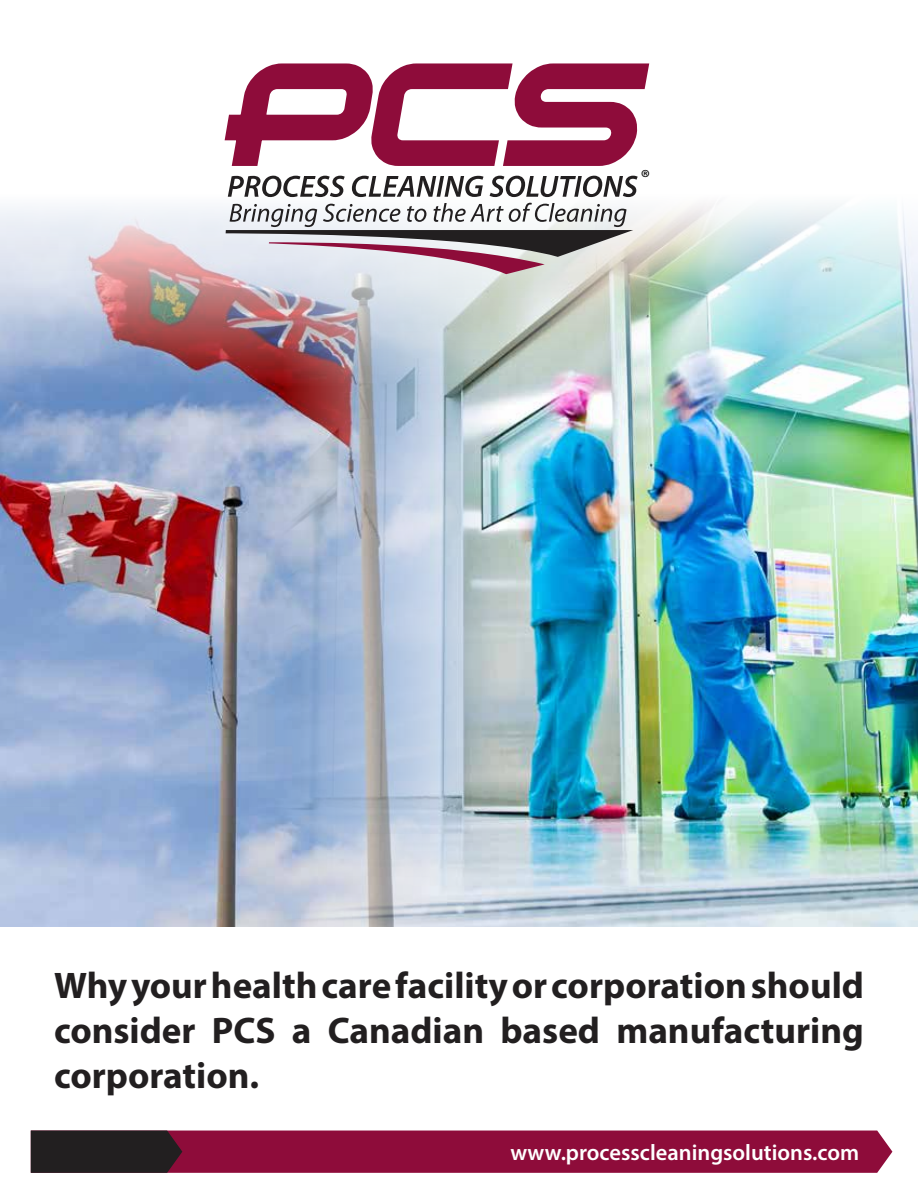
<style>
.page{position:relative;width:918px;height:1188px;background:#fff}
.page>*{position:absolute;margin:0;border:0;box-sizing:border-box;transform-origin:0 0}
.t1{font:700 37.2px/44.7px "Myriad Pro";color:#221f20;text-align:justify}
.t2{font:600 22.5px "Myriad Pro";color:#fff}
.t3{font:22.05px "Myriad Pro";color:#000}
</style>
<div class="page">
<img style="left:0;top:195px;width:918px;height:732px">
<svg style="left:225px;top:63px;width:424px;height:103px"></svg>
<svg style="left:228px;top:176px;width:117px;height:21px"></svg>
<svg style="left:352px;top:176px;width:132px;height:21px"></svg>
<svg style="left:490px;top:176px;width:148px;height:21px"></svg>
<svg style="left:226px;top:203px;width:407px;height:71px"></svg>
<svg style="left:31px;top:1131px;width:861px;height:42px;background:#7d1137"></svg>
<p class="t3" style="left:641px;top:164px;width:11px">®</p>
<p class="t1" style="left:54px;top:962px;width:812px">Why your health care facility or corporation should consider PCS a Canadian based manufacturing corporation.</p>
<p class="t2" style="left:510px;top:1138px;width:350px">www.processcleaningsolutions.com</p>
</div>
